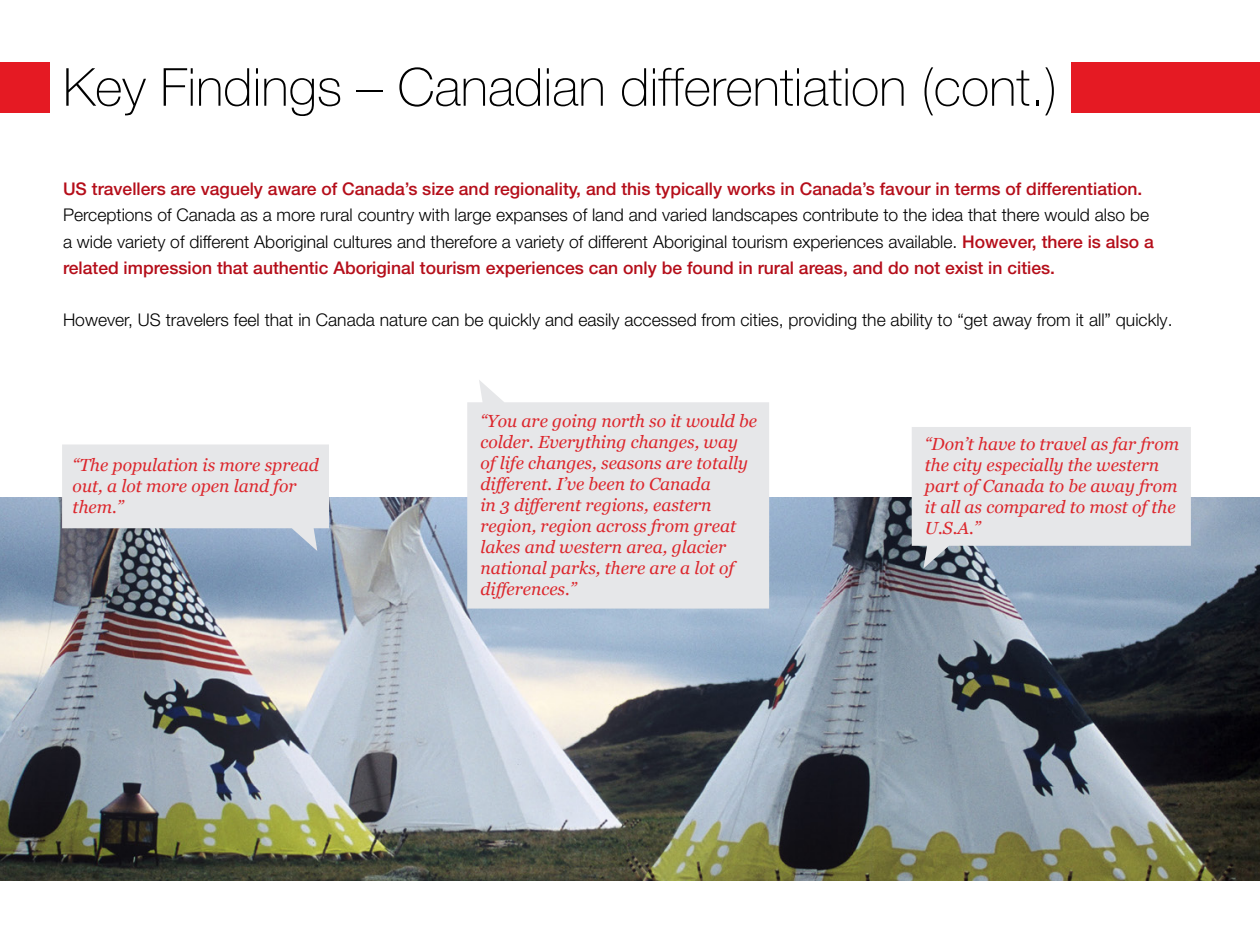
<style>
.page{position:relative;width:1260px;height:945px;background:#fff}
.page>*{position:absolute;margin:0;border:0;box-sizing:border-box;transform-origin:0 0}
.t1{font:100 52.5px "Helvetica Neue LT Pro";color:#000}
.t2{font:300 17.5px/26.2px "Helvetica Neue LT Pro";color:#000}
.t3{font:italic 17.5px/21px "Georgia";color:#dc272d}
.t4{font:500 17.5px "Helvetica Neue LT Pro";color:#b50e1a}
.s1{font-weight:500;color:#b50e1a}
</style>
<div class="page">
<img style="left:0;top:498px;width:1260px;height:382px">
<div style="left:0;top:62px;width:50px;height:51px;background:#e51a23"></div>
<svg style="left:62px;top:444px;width:267px;height:107px;background:#d1d4da"></svg>
<svg style="left:467px;top:380px;width:302px;height:229px;background:#e8e9eb"></svg>
<svg style="left:912px;top:427px;width:279px;height:142px;background:#d6dadf"></svg>
<div style="left:1071px;top:62px;width:189px;height:51px;background:#e51a23"></div>
<h1 class="t1" style="left:63px;top:56px;width:996px">Key Findings – Canadian differentiation (cont.)</h1>
<p class="t4" style="left:63px;top:178px;width:1081px">US travellers are vaguely aware of Canada’s size and regionality, and this typically works in Canada’s favour in terms of differentiation.</p>
<p class="t2" style="left:63px;top:202px;width:1092px">Perceptions of Canada as a more rural country with large expanses of land and varied landscapes contribute to the idea that there would also be a wide variety of different Aboriginal cultures and therefore a variety of different Aboriginal tourism experiences available. <span class="s1">However, there is also a related impression that authentic Aboriginal tourism experiences can only be found in rural areas, and do not exist in cities.</span></p>
<p class="t2" style="left:63px;top:307px;width:1111px">However, US travelers feel that in Canada nature can be quickly and easily accessed from cities, providing the ability to “get away from it all” quickly.</p>
<p class="t3" style="left:73px;top:455px;width:248px">“The population is more spread out, a lot more open land for them.”</p>
<p class="t3" style="left:480px;top:411px;width:278px">“You are going north so it would be colder. Everything changes, way of life changes, seasons are totally different. I’ve been to Canada<br>in 3 different regions, eastern region, region across from great lakes and western area, glacier national parks, there are a lot of differences.”</p>
<p class="t3" style="left:925px;top:434px;width:256px">“Don’t have to travel as far from the city especially the western part of Canada to be away from it all as compared to most of the<br>U.S.A.”</p>
</div>
